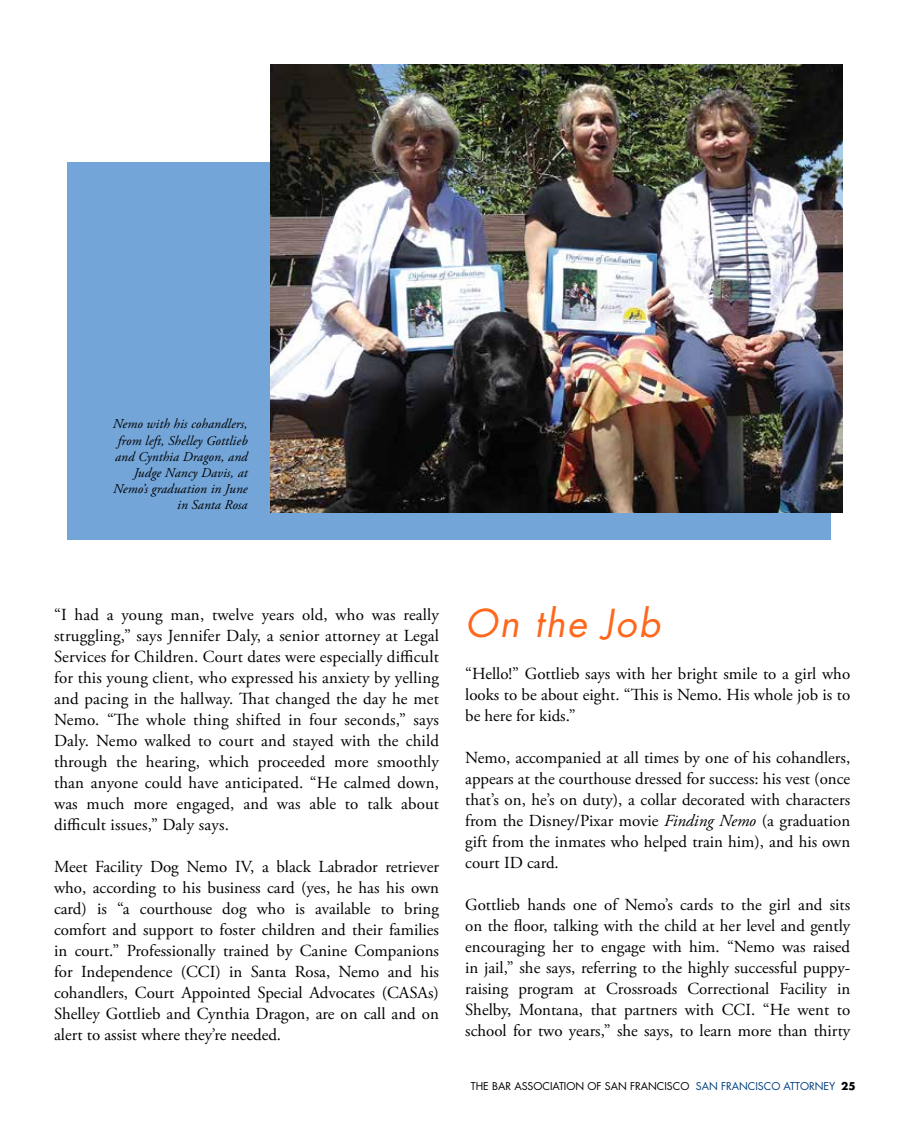
<style>
.page{position:relative;width:905px;height:1134px;background:#fff}
.page>*{position:absolute;margin:0;border:0;box-sizing:border-box;transform-origin:0 0}
.t1{font:italic 37.5px "Futura";letter-spacing:.05em;color:#ff671b}
.t2{font:16.8px/21px "Adobe Garamond Pro";color:#000;text-align:justify}
.t3{font:italic 13.5px/16.2px "Adobe Garamond Pro";letter-spacing:.01em;color:#000;text-align:right}
.t4{font:10.5px "Futura Std";color:#000}
.s1{font-style:italic}
.s2{font-family:"Futura"}
.s3{color:#003e7e}
.s4{font-weight:700}
</style>
<div class="page">
<div style="left:68px;top:162px;width:762px;height:378px;background:#73a5d8"></div>
<img style="left:270px;top:65px;width:572px;height:448px">
<p class="t3" style="left:113px;top:416px;width:136px">Nemo with his cohandlers, from left, Shelley Gottlieb and Cynthia Dragon, and<br>Judge Nancy Davis, at<br>Nemo’s graduation in June in Santa Rosa</p>
<p class="t2" style="left:54px;top:605px;width:386px">“I had a young man, twelve years old, who was really struggling,” says Jennifer Daly, a senior attorney at Legal Services for Children. Court dates were especially difficult for this young client, who expressed his anxiety by yelling and pacing in the hallway. That changed the day he met Nemo. “The whole thing shifted in four seconds,” says Daly. Nemo walked to court and stayed with the child through the hearing, which proceeded more smoothly than anyone could have anticipated. “He calmed down, was much more engaged, and was able to talk about difficult issues,” Daly says.</p>
<p class="t2" style="left:54px;top:856px;width:386px">Meet Facility Dog Nemo IV, a black Labrador retriever who, according to his business card (yes, he has his own card) is “a courthouse dog who is available to bring comfort and support to foster children and their families in court.” Professionally trained by Canine Companions for Independence (CCI) in Santa Rosa, Nemo and his cohandlers, Court Appointed Special Advocates (CASAs)<br>Shelley Gottlieb and Cynthia Dragon, are on call and on alert to assist where they’re needed.</p>
<h1 class="t1" style="left:465px;top:597px;width:196px">On the Job</h1>
<p class="t2" style="left:465px;top:664px;width:386px">“Hello!” Gottlieb says with her bright smile to a girl who looks to be about eight. “This is Nemo. His whole job is to be here for kids.”</p>
<p class="t2" style="left:465px;top:748px;width:386px">Nemo, accompanied at all times by one of his cohandlers, appears at the courthouse dressed for success: his vest (once that’s on, he’s on duty), a collar decorated with characters from the Disney/Pixar movie <span class="s1">Finding Nemo</span> (a graduation gift from the inmates who helped train him), and his own court ID card.</p>
<p class="t2" style="left:465px;top:895px;width:386px">Gottlieb hands one of Nemo’s cards to the girl and sits on the floor, talking with the child at her level and gently encouraging her to engage with him. “Nemo was raised in jail,” she says, referring to the highly successful puppy&shy;raising program at Crossroads Correctional Facility in Shelby, Montana, that partners with CCI. “He went to school for two years,” she says, to learn more than thirty</p>
<p class="t4" style="left:471px;top:1080px;width:386px"><span class="s2">T</span>HE BAR ASSOCIATION OF SAN FRANCISCO <span class="s3">SAN FRANCISCO ATTORNEY</span> <span class="s4">25</span></p>
</div>
